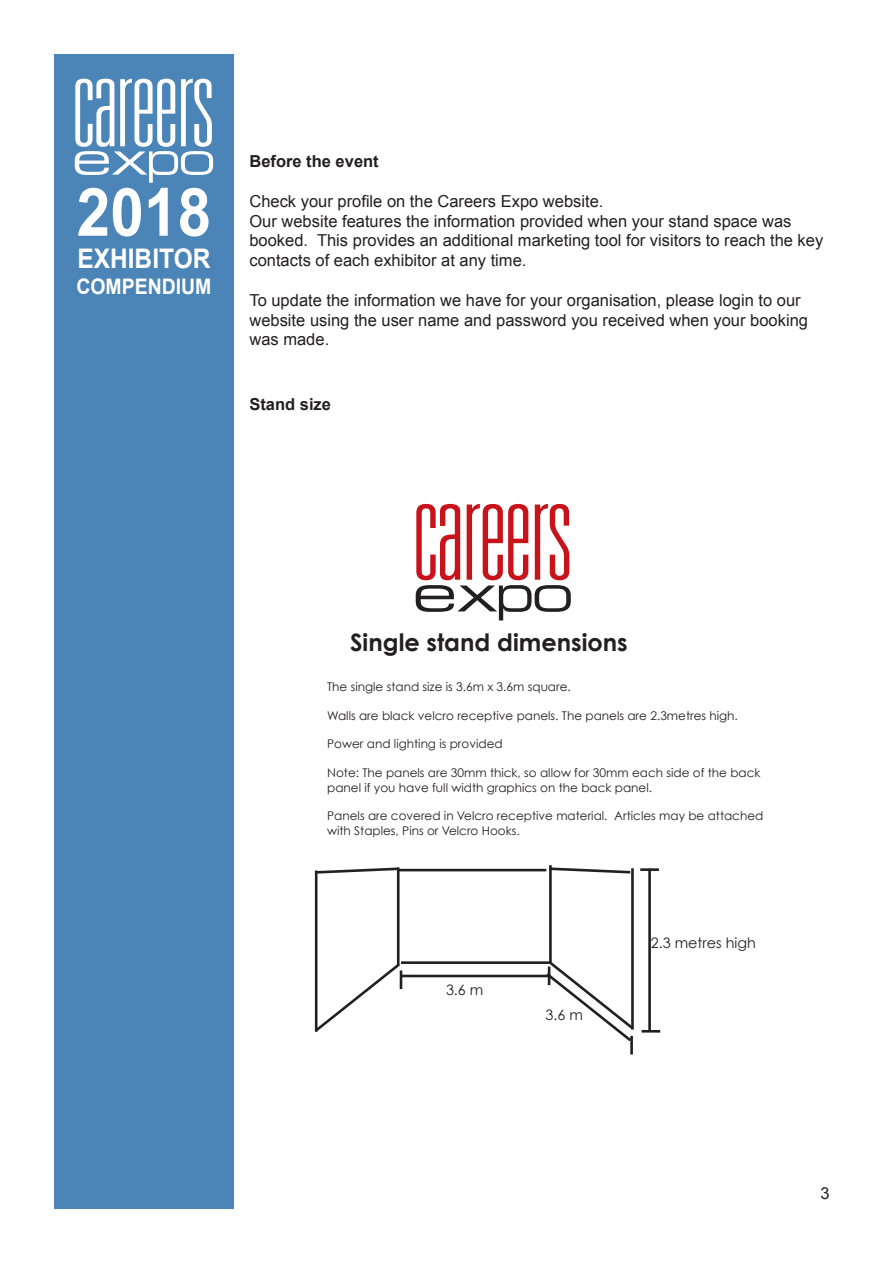
<style>
.page{position:relative;width:893px;height:1263px;background:#fff}
.page>*{position:absolute;margin:0;border:0;box-sizing:border-box;transform-origin:0 0}
.t1{font:700 66.75px "Arial";color:#fff;scale:.91 1}
.t2{font:700 27px "Arial";color:#fff;scale:.91 1}
.t3{font:700 24px "Century Gothic";color:#231f20}
.t4{font:700 21.45px "Arial";color:#fff;scale:.91 1}
.t5{font:16.5px/19.8px "Arial";color:#231f20}
.t6{font:700 16.5px "Arial";color:#231f20}
.t7{font:14.4px "Century Gothic";color:#231f20}
.t8{font:12px/14.4px "Century Gothic";color:#231f20}
</style>
<div class="page">
<div style="left:54px;top:54px;width:180px;height:1155px;background:#4b84b6"></div>
<svg style="left:75px;top:79px;width:138px;height:104px"></svg>
<hr style="left:401px;top:961px;width:150px;height:3px;background:#231f20">
<hr style="left:397px;top:869px;width:149px;height:2px;background:#231f20">
<hr style="left:631px;top:868px;width:3px;height:161px;background:#231f20">
<svg style="left:546px;top:867px;width:87px;height:8px"></svg>
<hr style="left:549px;top:865px;width:3px;height:98px;background:#231f20">
<hr style="left:315px;top:870px;width:2px;height:162px;background:#231f20">
<svg style="left:314px;top:867px;width:87px;height:8px"></svg>
<hr style="left:397px;top:867px;width:3px;height:99px;background:#231f20">
<hr style="left:401px;top:975px;width:150px;height:2px;background:#231f20">
<hr style="left:630px;top:1036px;width:3px;height:18px;background:#231f20">
<svg style="left:314px;top:961px;width:89px;height:71px"></svg>
<hr style="left:648px;top:869px;width:3px;height:161px;background:#231f20">
<svg style="left:543px;top:959px;width:117px;height:85px"></svg>
<hr style="left:640px;top:868px;width:19px;height:3px;background:#231f20">
<svg style="left:416px;top:504px;width:155px;height:116px"></svg>
<p class="t1" style="left:77px;top:168px;width:149px">2018</p>
<p class="t2" style="left:77px;top:241px;width:148px">EXHIBITOR</p>
<p class="t4" style="left:76px;top:272px;width:150px">COMPENDIUM</p>
<p class="t6" style="left:249px;top:150px;width:131px">Before the event</p>
<p class="t5" style="left:249px;top:191px;width:355px">Check your profile on the Careers Expo website.</p>
<p class="t5" style="left:249px;top:211px;width:575px">Our website features the information provided when your stand space was booked. This provides an additional marketing tool for visitors to reach the key contacts of each exhibitor at any time.</p>
<p class="t5" style="left:249px;top:290px;width:560px">To update the information we have for your organisation, please login to our website using the user name and password you received when your booking was made.</p>
<p class="t6" style="left:249px;top:393px;width:83px">Stand size</p>
<p class="t3" style="left:350px;top:627px;width:279px">Single stand dimensions</p>
<p class="t8" style="left:327px;top:679px;width:245px">The single stand size is 3.6m x 3.6m square.</p>
<p class="t8" style="left:327px;top:708px;width:412px">Walls are black velcro receptive panels. The panels are 2.3metres high.</p>
<p class="t8" style="left:327px;top:737px;width:177px">Power and lighting is provided</p>
<p class="t8" style="left:327px;top:765px;width:435px">Note: The panels are 30mm thick, so allow for 30mm each side of the back panel if you have full width graphics on the back panel.</p>
<p class="t8" style="left:327px;top:809px;width:438px">Panels are covered in Velcro receptive material. Articles may be attached with Staples, Pins or Velcro Hooks.</p>
<p class="t7" style="left:446px;top:981px;width:39px">3.6 m</p>
<p class="t7" style="left:545px;top:1006px;width:39px">3.6 m</p>
<p class="t7" style="left:651px;top:934px;width:106px">2.3 metres high</p>
<p class="t5" style="left:820px;top:1183px;width:11px">3</p>
</div>
